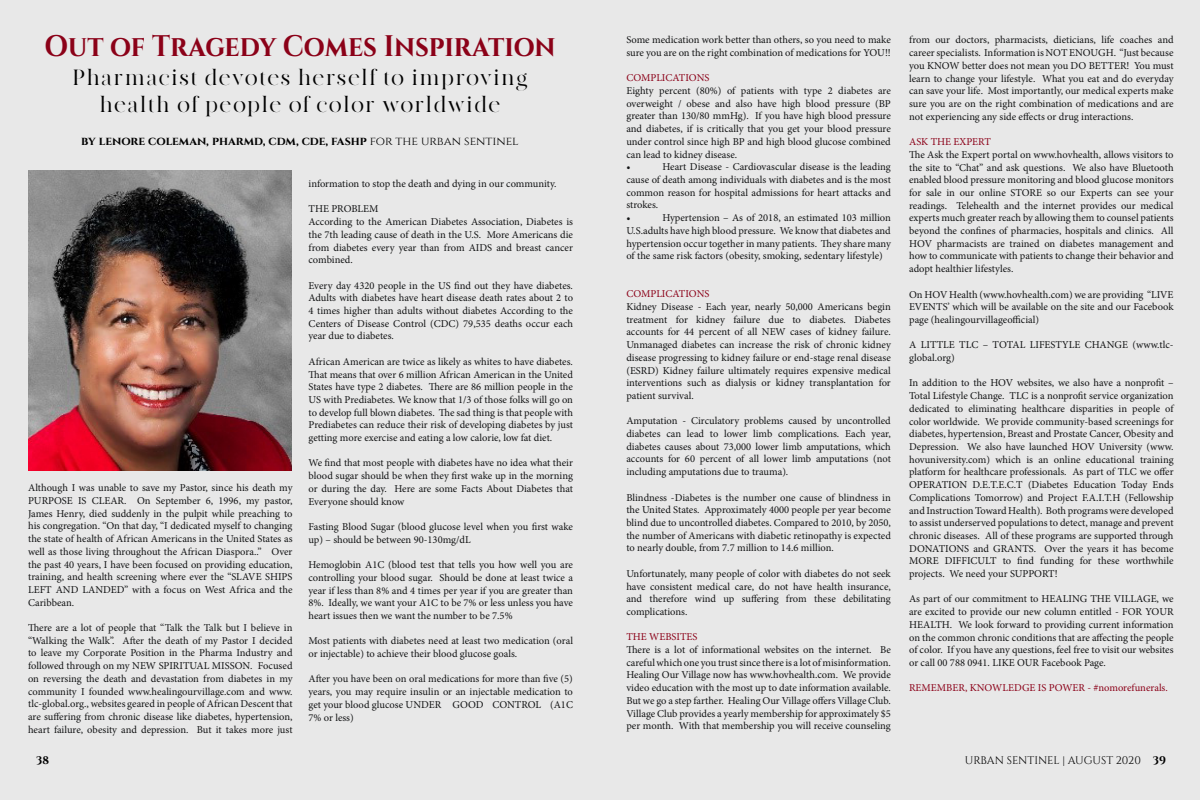
<style>
.page{position:relative;width:1200px;height:800px;background:#e8e8e8}
.page>*{position:absolute;margin:0;border:0;box-sizing:border-box;transform-origin:0 0}
.t1{font:700 29.7px "Cinzel";letter-spacing:-.005em;color:#8b0118;scale:.91 1}
.t2{font:22px/26.4px "MADE Canvas";letter-spacing:.06em;color:#000;text-align:center}
.t3{font:700 12px "Cinzel";color:#000}
.t4{font:11px "Cinzel";color:#000}
.t5{font:700 11px "Cinzel";color:#000}
.t6{font:10.5px/12.7px "Minion Pro";color:#121314;text-align:justify}
.t7{font:10.5px "Minion Pro";color:#8b0118}
.s1{font-weight:400}
.s2{font-weight:700}
</style>
<div class="page">
<img style="left:28px;top:171px;width:264px;height:299px">
<h1 class="t1" style="left:45px;top:28px;width:563px">Out of Tragedy Comes Inspiration</h1>
<h2 class="t2" style="left:73px;top:67px;width:456px">Pharmacist devotes herself to improving health of people of color worldwide</h2>
<p class="t3" style="left:81px;top:133px;width:439px">by lenore coleman, pharmd, cdm, cde, fashp <span class="s1">for the urban sentinel</span></p>
<p class="t6" style="left:28px;top:482px;width:266px">Although I was unable to save my Pastor, since his death my PURPOSE IS CLEAR. On September 6, 1996, my pastor, James Henry, died suddenly in the pulpit while preaching to his congregation. “On that day, “I dedicated myself to changing the state of health of African Americans in the United States as well as those living throughout the African Diaspora..” Over the past 40 years, I have been focused on providing education, training, and health screening where ever the “SLAVE SHIPS LEFT AND LANDED” with a focus on West Africa and the Caribbean.</p>
<p class="t6" style="left:28px;top:621px;width:266px">There are a lot of people that “Talk the Talk but I believe in “Walking the Walk”. After the death of my Pastor I decided to leave my Corporate Position in the Pharma Industry and followed through on my NEW SPIRITUAL MISSON. Focused on reversing the death and devastation from diabetes in my community I founded www.healingourvillage.com and www. tlc-global.org., websites geared in people of African Descent that are suffering from chronic disease like diabetes, hypertension, heart failure, obesity and depression. But it takes more just</p>
<p class="t6" style="left:309px;top:177px;width:250px">information to stop the death and dying in our community.</p>
<p class="t6" style="left:309px;top:203px;width:266px;text-align:left">THE PROBLEM<br>According to the American Diabetes Association, Diabetes is the 7th leading cause of death in the U.S. More Americans die from diabetes every year than from AIDS and breast cancer combined.</p>
<p class="t6" style="left:309px;top:279px;width:266px">Every day 4320 people in the US find out they have diabetes.<br>Adults with diabetes have heart disease death rates about 2 to 4 times higher than adults without diabetes According to the Centers of Disease Control (CDC) 79,535 deaths occur each year due to diabetes.</p>
<p class="t6" style="left:309px;top:355px;width:266px">African American are twice as likely as whites to have diabetes.<br>That means that over 6 million African American in the United States have type 2 diabetes. There are 86 million people in the US with Prediabetes. We know that 1/3 of those folks will go on to develop full blown diabetes. The sad thing is that people with Prediabetes can reduce their risk of developing diabetes by just getting more exercise and eating a low calorie, low fat diet.</p>
<p class="t6" style="left:309px;top:457px;width:266px">We find that most people with diabetes have no idea what their blood sugar should be when they first wake up in the morning or during the day. Here are some Facts About Diabetes that Everyone should know</p>
<p class="t6" style="left:309px;top:520px;width:266px">Fasting Blood Sugar (blood glucose level when you first wake up) – should be between 90-130mg/dL</p>
<p class="t6" style="left:309px;top:558px;width:266px">Hemoglobin A1C (blood test that tells you how well you are controlling your blood sugar. Should be done at least twice a year if less than 8% and 4 times per year if you are greater than 8%. Ideally, we want your A1C to be 7% or less unless you have heart issues then we want the number to be 7.5%</p>
<p class="t6" style="left:309px;top:635px;width:266px">Most patients with diabetes need at least two medication (oral or injectable) to achieve their blood glucose goals.</p>
<p class="t6" style="left:309px;top:673px;width:266px">After you have been on oral medications for more than five (5) years, you may require insulin or an injectable medication to get your blood glucose UNDER GOOD CONTROL (A1C 7% or less)</p>
<p class="t6" style="left:626px;top:34px;width:266px">Some medication work better than others, so you need to make sure you are on the right combination of medications for YOU!!</p>
<p class="t7" style="left:626px;top:71px;width:85px">COMPLICATIONS</p>
<p class="t6" style="left:626px;top:84px;width:266px;text-align:left">Eighty percent (80%) of patients with type 2 diabetes are overweight / obese and also have high blood pressure (BP greater than 130/80 mmHg). If you have high blood pressure and diabetes, if is critically that you get your blood pressure under control since high BP and high blood glucose combined can lead to kidney disease.<br>•</p>
<p class="t6" style="left:626px;top:161px;width:266px;text-align:left;text-indent:36px">Heart Disease - Cardiovascular disease is the leading cause of death among individuals with diabetes and is the most common reason for hospital admissions for heart attacks and strokes.<br>•</p>
<p class="t6" style="left:626px;top:211px;width:266px;text-indent:36px">Hypertension – As of 2018, an estimated 103 million U.S.adults have high blood pressure. We know that diabetes and hypertension occur together in many patients. They share many of the same risk factors (obesity, smoking, sedentary lifestyle)</p>
<p class="t7" style="left:626px;top:287px;width:85px">COMPLICATIONS</p>
<p class="t6" style="left:626px;top:300px;width:266px">Kidney Disease - Each year, nearly 50,000 Americans begin treatment for kidney failure due to diabetes. Diabetes accounts for 44 percent of all NEW cases of kidney failure.<br>Unmanaged diabetes can increase the risk of chronic kidney disease progressing to kidney failure or end‐stage renal disease (ESRD) Kidney failure ultimately requires expensive medical interventions such as dialysis or kidney transplantation for patient survival.</p>
<p class="t6" style="left:626px;top:415px;width:266px">Amputation - Circulatory problems caused by uncontrolled diabetes can lead to lower limb complications. Each year, diabetes causes about 73,000 lower limb amputations, which accounts for 60 percent of all lower limb amputations (not including amputations due to trauma).</p>
<p class="t6" style="left:626px;top:491px;width:266px">Blindness -Diabetes is the number one cause of blindness in the United States. Approximately 4000 people per year become blind due to uncontrolled diabetes. Compared to 2010, by 2050, the number of Americans with diabetic retinopathy is expected to nearly double, from 7.7 million to 14.6 million.</p>
<p class="t6" style="left:626px;top:567px;width:266px">Unfortunately, many people of color with diabetes do not seek have consistent medical care, do not have health insurance, and therefore wind up suffering from these debilitating complications.</p>
<p class="t7" style="left:626px;top:630px;width:73px">THE WEBSITES</p>
<p class="t6" style="left:626px;top:643px;width:266px">There is a lot of informational websites on the internet. Be careful which one you trust since there is a lot of misinformation.<br>Healing Our Village now has www.hovhealth.com. We provide video education with the most up to date information available.<br>But we go a step farther. Healing Our Village offers Village Club.<br>Village Club provides a yearly membership for approximately $5 per month. With that membership you will receive counseling</p>
<p class="t6" style="left:909px;top:34px;width:266px">from our doctors, pharmacists, dieticians, life coaches and career specialists. Information is NOT ENOUGH. “Just because you KNOW better does not mean you DO BETTER! You must learn to change your lifestyle. What you eat and do everyday can save your life. Most importantly, our medical experts make sure you are on the right combination of medications and are not experiencing any side effects or drug interactions.</p>
<p class="t7" style="left:909px;top:135px;width:83px">ASK THE EXPERT</p>
<p class="t6" style="left:909px;top:148px;width:266px">The Ask the Expert portal on www.hovhealth, allows visitors to the site to “Chat” and ask questions. We also have Bluetooth enabled blood pressure monitoring and blood glucose monitors for sale in our online STORE so our Experts can see your readings. Telehealth and the internet provides our medical experts much greater reach by allowing them to counsel patients beyond the confines of pharmacies, hospitals and clinics. All HOV pharmacists are trained on diabetes management and how to communicate with patients to change their behavior and adopt healthier lifestyles.</p>
<p class="t6" style="left:909px;top:288px;width:266px">On HOV Health (www.hovhealth.com) we are providing “LIVE EVENTS’ which will be available on the site and our Facebook page (healingourvillageofficial)</p>
<p class="t6" style="left:909px;top:339px;width:266px">A LITTLE TLC – TOTAL LIFESTYLE CHANGE (www.tlc&shy;global.org)</p>
<p class="t6" style="left:909px;top:377px;width:266px">In addition to the HOV websites, we also have a nonprofit – Total Lifestyle Change. TLC is a nonprofit service organization dedicated to eliminating healthcare disparities in people of color worldwide. We provide community-based screenings for diabetes, hypertension, Breast and Prostate Cancer, Obesity and Depression. We also have launched HOV University (www. hovuniversity.com) which is an online educational training platform for healthcare professionals. As part of TLC we offer OPERATION D.E.T.E.C.T (Diabetes Education Today Ends Complications Tomorrow) and Project F.A.I.T.H (Fellowship and Instruction Toward Health). Both programs were developed to assist underserved populations to detect, manage and prevent chronic diseases. All of these programs are supported through DONATIONS and GRANTS. Over the years it has become MORE DIFFICULT to find funding for these worthwhile projects. We need your SUPPORT!</p>
<p class="t6" style="left:909px;top:593px;width:266px">As part of our commitment to HEALING THE VILLAGE, we are excited to provide our new column entitled - FOR YOUR HEALTH. We look forward to providing current information on the common chronic conditions that are affecting the people of color. If you have any questions, feel free to visit our websites or call 00 788 0941. LIKE OUR Facebook Page.</p>
<p class="t7" style="left:909px;top:681px;width:260px">REMEMBER, KNOWLEDGE IS POWER - #nomorefunerals.</p>
<p class="t5" style="left:36px;top:754px;width:14px">38</p>
<p class="t4" style="left:965px;top:754px;width:203px">URBAN SENTINEL | AUGUST 2020 <span class="s2">39</span></p>
</div>
